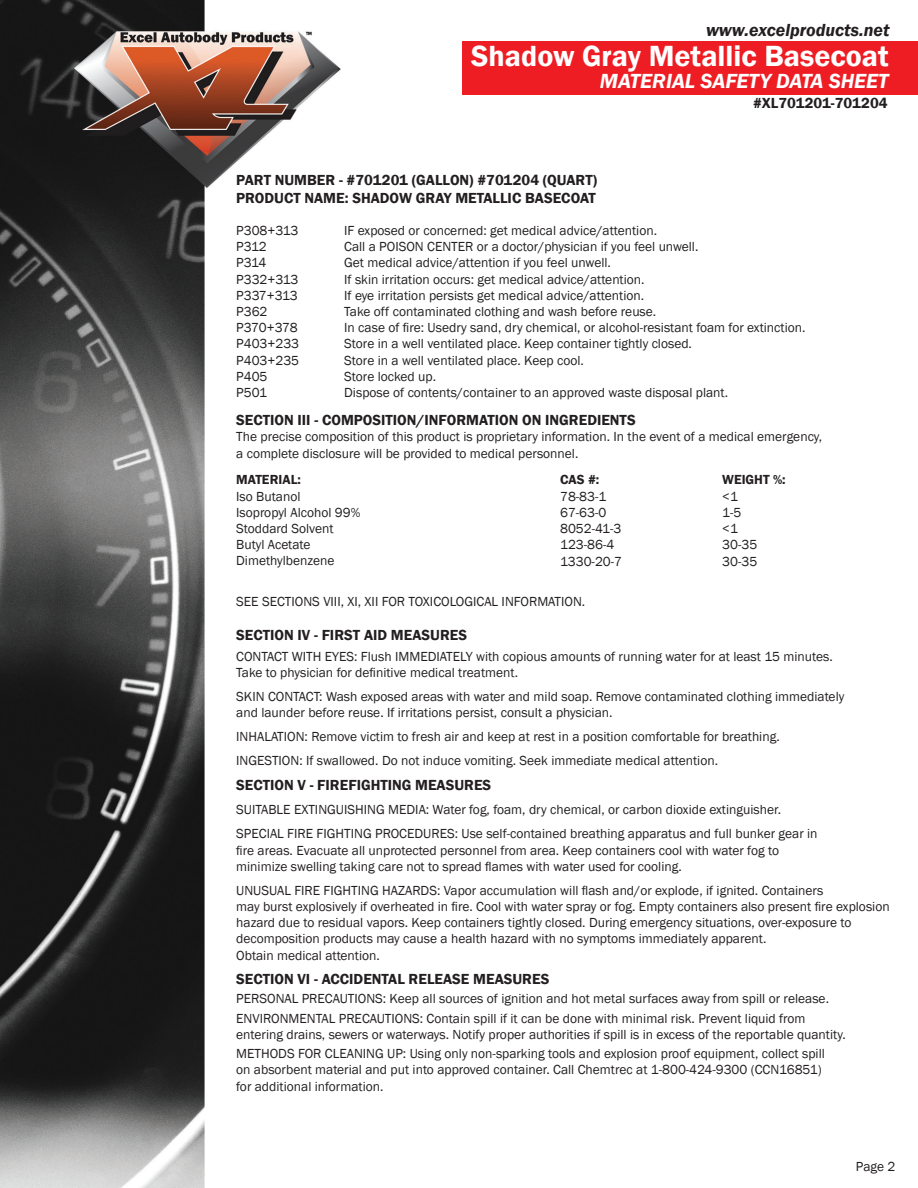
<style>
.page{position:relative;width:918px;height:1188px;background:#fff}
.page>*{position:absolute;margin:0;border:0;box-sizing:border-box;transform-origin:0 0}
.t1{font:600 30px "Franklin Gothic";color:#fff}
.t2{font:italic 600 21px "Franklin Gothic";color:#fff}
.t3{font:italic 600 18px "Franklin Gothic";color:#231f20}
.t4{font:600 15px "Franklin Gothic";color:#231f20}
.t5{font:13.5px/16.2px "Franklin Gothic";color:#231f20}
.t6{font:600 13.5px "Franklin Gothic";color:#231f20}
</style>
<div class="page">
<img style="left:0;top:0;width:918px;height:1188px">
<div style="left:463px;top:41px;width:455px;height:53px;background:#ee1d23"></div>
<p class="t3" style="left:706px;top:18px;width:185px">www.excelproducts.net</p>
<p class="t1" style="left:471px;top:37px;width:419px">Shadow Gray Metallic Basecoat</p>
<p class="t2" style="left:600px;top:68px;width:290px">MATERIAL SAFETY DATA SHEET</p>
<p class="t4" style="left:753px;top:94px;width:136px">#XL701201-701204</p>
<p class="t4" style="left:236px;top:170px;width:362px">PART NUMBER - #701201 (GALLON) #701204 (QUART)</p>
<p class="t4" style="left:236px;top:188px;width:361px">PRODUCT NAME: SHADOW GRAY METALLIC BASECOAT</p>
<p class="t5" style="left:236px;top:223px;width:64px">P308+313</p>
<p class="t5" style="left:344px;top:223px;width:314px">IF exposed or concerned: get medical advice/attention.</p>
<p class="t5" style="left:236px;top:239px;width:32px">P312</p>
<p class="t5" style="left:344px;top:239px;width:356px">Call a POISON CENTER or a doctor/physician if you feel unwell.</p>
<p class="t5" style="left:236px;top:255px;width:32px">P314</p>
<p class="t5" style="left:344px;top:255px;width:268px">Get medical advice/attention if you feel unwell.</p>
<p class="t5" style="left:236px;top:271px;width:64px">P332+313</p>
<p class="t5" style="left:344px;top:271px;width:302px">If skin irritation occurs: get medical advice/attention.</p>
<p class="t5" style="left:236px;top:288px;width:63px">P337+313</p>
<p class="t5" style="left:344px;top:288px;width:301px">If eye irritation persists get medical advice/attention.</p>
<p class="t5" style="left:236px;top:304px;width:33px">P362</p>
<p class="t5" style="left:344px;top:304px;width:314px">Take off contaminated clothing and wash before reuse.</p>
<p class="t5" style="left:236px;top:320px;width:63px">P370+378</p>
<p class="t5" style="left:344px;top:320px;width:463px">In case of fire: Usedry sand, dry chemical, or alcohol-resistant foam for extinction.</p>
<p class="t5" style="left:236px;top:336px;width:64px">P403+233</p>
<p class="t5" style="left:344px;top:336px;width:349px">Store in a well ventilated place. Keep container tightly closed.</p>
<p class="t5" style="left:236px;top:352px;width:64px">P403+235</p>
<p class="t5" style="left:344px;top:352px;width:241px">Store in a well ventilated place. Keep cool.</p>
<p class="t5" style="left:236px;top:369px;width:33px">P405</p>
<p class="t5" style="left:344px;top:369px;width:93px">Store locked up.</p>
<p class="t5" style="left:236px;top:385px;width:32px">P501</p>
<p class="t5" style="left:344px;top:385px;width:385px">Dispose of contents/container to an approved waste disposal plant.</p>
<p class="t4" style="left:236px;top:411px;width:401px">SECTION III - COMPOSITION/INFORMATION ON INGREDIENTS</p>
<p class="t5" style="left:236px;top:429px;width:588px">The precise composition of this product is proprietary information. In the event of a medical emergency,</p>
<p class="t5" style="left:236px;top:445px;width:344px">a complete disclosure will be provided to medical personnel.</p>
<p class="t6" style="left:236px;top:472px;width:66px">MATERIAL:</p>
<p class="t6" style="left:560px;top:472px;width:41px">CAS #:</p>
<p class="t6" style="left:722px;top:472px;width:65px">WEIGHT %:</p>
<p class="t5" style="left:236px;top:488px;width:66px">Iso Butanol</p>
<p class="t5" style="left:236px;top:504px;width:126px">Isopropyl Alcohol 99%</p>
<p class="t5" style="left:236px;top:521px;width:99px">Stoddard Solvent</p>
<p class="t5" style="left:236px;top:537px;width:76px">Butyl Acetate</p>
<p class="t5" style="left:236px;top:553px;width:100px">Dimethylbenzene</p>
<p class="t5" style="left:236px;top:593px;width:351px">SEE SECTIONS VIII, XI, XII FOR TOXICOLOGICAL INFORMATION.</p>
<p class="t4" style="left:236px;top:626px;width:232px">SECTION IV - FIRST AID MEASURES</p>
<p class="t5" style="left:236px;top:648px;width:598px">CONTACT WITH EYES: Flush IMMEDIATELY with copious amounts of running water for at least 15 minutes.</p>
<p class="t5" style="left:236px;top:665px;width:283px">Take to physician for definitive medical treatment.</p>
<p class="t5" style="left:236px;top:689px;width:610px">SKIN CONTACT: Wash exposed areas with water and mild soap. Remove contaminated clothing immediately</p>
<p class="t5" style="left:236px;top:705px;width:378px">and launder before reuse. If irritations persist, consult a physician.</p>
<p class="t5" style="left:236px;top:729px;width:545px">INHALATION: Remove victim to fresh air and keep at rest in a position comfortable for breathing.</p>
<p class="t5" style="left:236px;top:753px;width:483px">INGESTION: If swallowed. Do not induce vomiting. Seek immediate medical attention.</p>
<p class="t4" style="left:236px;top:776px;width:257px">SECTION V - FIREFIGHTING MEASURES</p>
<p class="t5" style="left:236px;top:802px;width:546px">SUITABLE EXTINGUISHING MEDIA: Water fog, foam, dry chemical, or carbon dioxide extinguisher.</p>
<p class="t5" style="left:236px;top:826px;width:583px">SPECIAL FIRE FIGHTING PROCEDURES: Use self-contained breathing apparatus and full bunker gear in</p>
<p class="t5" style="left:236px;top:842px;width:544px">fire areas. Evacuate all unprotected personnel from area. Keep containers cool with water fog to</p>
<p class="t5" style="left:236px;top:858px;width:447px">minimize swelling taking care not to spread flames with water used for cooling.</p>
<p class="t5" style="left:236px;top:882px;width:589px">UNUSUAL FIRE FIGHTING HAZARDS: Vapor accumulation will flash and/or explode, if ignited. Containers</p>
<p class="t5" style="left:236px;top:899px;width:655px">may burst explosively if overheated in fire. Cool with water spray or fog. Empty containers also present fire explosion hazard due to residual vapors. Keep containers tightly closed. During emergency situations, over-exposure to</p>
<p class="t5" style="left:236px;top:931px;width:532px">decomposition products may cause a health hazard with no symptoms immediately apparent.</p>
<p class="t5" style="left:236px;top:947px;width:145px">Obtain medical attention.</p>
<p class="t4" style="left:236px;top:969px;width:315px">SECTION VI - ACCIDENTAL RELEASE MEASURES</p>
<p class="t5" style="left:236px;top:991px;width:594px">PERSONAL PRECAUTIONS: Keep all sources of ignition and hot metal surfaces away from spill or release.</p>
<p class="t5" style="left:236px;top:1010px;width:571px">ENVIRONMENTAL PRECAUTIONS: Contain spill if it can be done with minimal risk. Prevent liquid from</p>
<p class="t5" style="left:236px;top:1026px;width:611px">entering drains, sewers or waterways. Notify proper authorities if spill is in excess of the reportable quantity.</p>
<p class="t5" style="left:236px;top:1046px;width:590px">METHODS FOR CLEANING UP: Using only non-sparking tools and explosion proof equipment, collect spill</p>
<p class="t5" style="left:236px;top:1062px;width:587px">on absorbent material and put into approved container. Call Chemtrec at 1-800-424-9300 (CCN16851)</p>
<p class="t5" style="left:236px;top:1078px;width:149px">for additional information.</p>
<p class="t5" style="left:560px;top:489px;width:48px">78-83-1</p>
<p class="t5" style="left:560px;top:505px;width:48px">67-63-0</p>
<p class="t5" style="left:560px;top:521px;width:63px">8052-41-3</p>
<p class="t5" style="left:560px;top:537px;width:56px">123-86-4</p>
<p class="t5" style="left:560px;top:553px;width:64px">1330-20-7</p>
<p class="t5" style="left:722px;top:489px;width:17px">&lt;1</p>
<p class="t5" style="left:722px;top:505px;width:21px">1-5</p>
<p class="t5" style="left:722px;top:521px;width:17px">&lt;1</p>
<p class="t5" style="left:722px;top:537px;width:37px">30-35</p>
<p class="t5" style="left:722px;top:553px;width:37px">30-35</p>
<p class="t5" style="left:856px;top:1159px;width:41px">Page 2</p>
</div>
